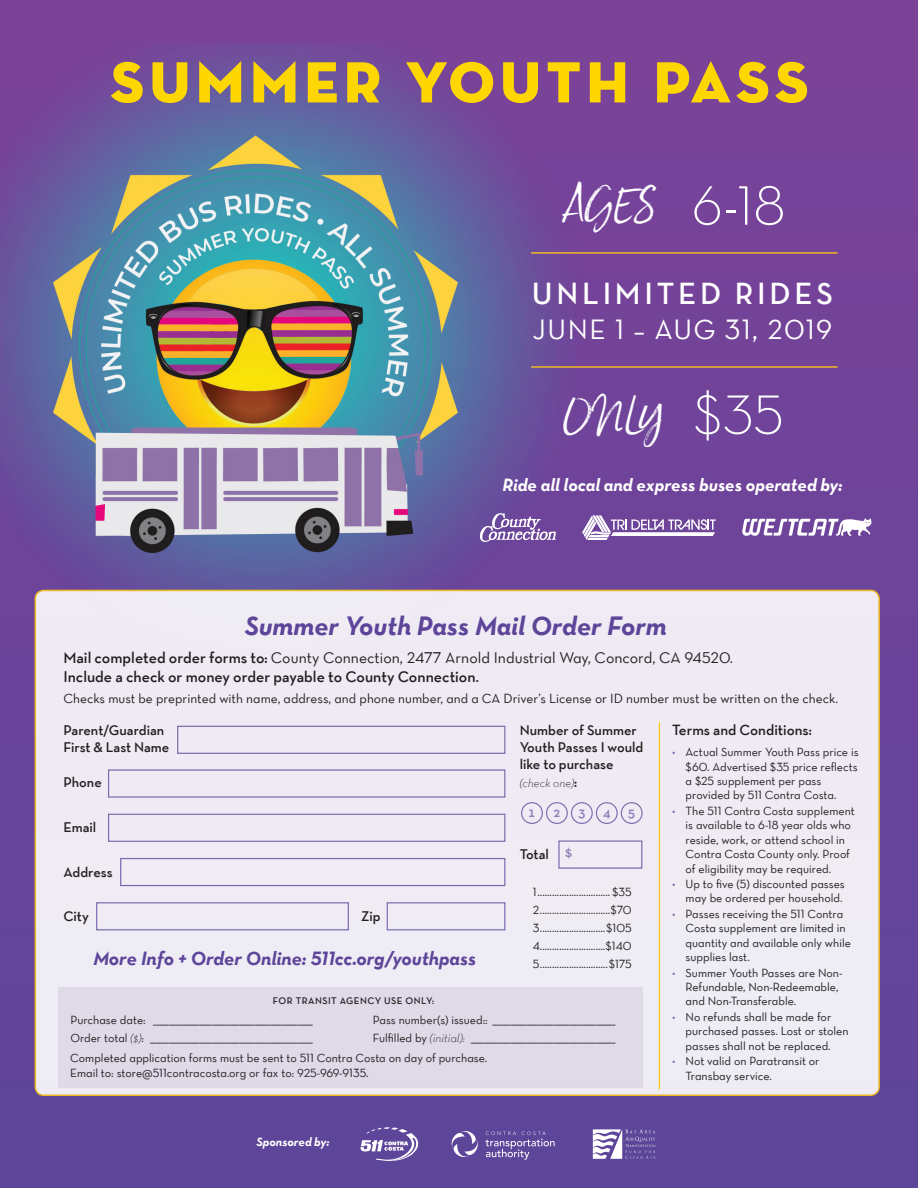
<style>
.page{position:relative;width:918px;height:1188px;background:#fff}
.page>*{position:absolute;margin:0;border:0;box-sizing:border-box;transform-origin:0 0}
.t1{font:58.95px "Neutra Disp Titling";letter-spacing:.09em;color:#fed702}
.t2{font:56.55px "Neutra Text Light Alt";color:#fff}
.t3{font:40.2px "Born Ready";color:#fff}
.t4{font:600 30.9px "Neutra Text TF";letter-spacing:.12em;color:#fff}
.t5{font:28.2px "Neutra Text Book Alt";letter-spacing:.05em;color:#fff}
.t6{font:27px "Neutra Text Bold Italic Alt";color:#5d4599}
.t7{font:19.5px "Neutra Text Bold Italic Alt";color:#5d4599}
.t8{font:18px "Neutra Text Bold Italic Alt";color:#fff}
.t9{font:15.75px "Neutra Text Book Alt";color:#231f20}
.t10{font:600 15.75px "Neutra Text TF";color:#231f20}
.t11{font:600 15px "Neutra Text TF";color:#231f20}
.t12{font:600 14.4px "Neutra Text TF";letter-spacing:1.21em;color:#8e7db7}
.t13{font:600 14.25px/17.1px "Neutra Text TF";color:#231f20}
.t14{font:13.5px "Neutra Text Book Alt";color:#231f20}
.t15{font:12.3px "Neutra Text Bold Italic Alt";color:#fff}
.t16{font:12px/14.4px "Neutra Text Book Alt";color:#231f20}
.t17{font:italic 300 12px "Neutra Text";color:#231f20}
.t18{font:600 9.75px "Neutra Text TF";letter-spacing:.05em;color:#231f20}
.s1{font-family:"Neutra Text TF";font-weight:600}
.s2{color:#7d6aad}
.s3{font-family:"Neutra Text TF";font-weight:600;font-style:normal;font-size:15px}
.s4{font-size:15px;color:#8e7db7}
.s5{font-family:"Neutra Text";font-weight:300;font-style:italic}
</style>
<div class="page">
<img style="left:0;top:0;width:918px;height:1188px">
<hr style="left:531px;top:252px;width:307px;height:2px;background:#fec715">
<hr style="left:531px;top:366px;width:307px;height:2px;background:#fec715">
<svg style="left:742px;top:518px;width:130px;height:18px"></svg>
<svg style="left:582px;top:515px;width:134px;height:25px"></svg>
<svg style="left:480px;top:513px;width:76px;height:29px;background:#9276b4"></svg>
<svg style="left:360px;top:1127px;width:58px;height:34px;background:#8472b1"></svg>
<svg style="left:485px;top:1131px;width:70px;height:29px;background:#735fa7"></svg>
<svg style="left:451px;top:1130px;width:28px;height:28px"></svg>
<svg style="left:593px;top:1129px;width:63px;height:30px"></svg>
<div style="left:35px;top:590px;width:844px;height:505px;background:#efebf4;border-radius:9px"></div>
<div style="left:521px;top:802px;width:22px;height:22px;border:1px solid #7d6aad;border-radius:50%"></div>
<div style="left:596px;top:802px;width:22px;height:22px;border:1px solid #7d6aad;border-radius:50%"></div>
<div style="left:571px;top:802px;width:22px;height:22px;border:1px solid #7d6aad;border-radius:50%"></div>
<div style="left:546px;top:802px;width:22px;height:22px;border:1px solid #7d6aad;border-radius:50%"></div>
<div style="left:621px;top:802px;width:22px;height:22px;border:1px solid #7d6aad;border-radius:50%"></div>
<div style="left:177px;top:726px;width:328px;height:28px;border:1px solid #7d6aad"></div>
<div style="left:108px;top:769px;width:397px;height:29px;border:1px solid #7d6aad"></div>
<div style="left:120px;top:858px;width:385px;height:28px;border:1px solid #7d6aad"></div>
<div style="left:108px;top:814px;width:397px;height:28px;border:1px solid #7d6aad"></div>
<div style="left:96px;top:902px;width:253px;height:28px;border:1px solid #7d6aad"></div>
<div style="left:387px;top:902px;width:118px;height:28px;border:1px solid #7d6aad"></div>
<hr style="left:659px;top:722px;width:1px;height:368px;background:#fec715">
<div style="left:58px;top:987px;width:585px;height:101px;background:#dfd9e8"></div>
<div style="left:558px;top:840px;width:84px;height:29px;border:1px solid #7d6aad"></div>
<h1 class="t1" style="left:111px;top:45px;width:699px">SUMMER YOUTH PASS</h1>
<h3 class="t3" style="left:563px;top:180px;width:95px">AGES</h3>
<h2 class="t2" style="left:692px;top:171px;width:95px">6-18</h2>
<h3 class="t4" style="left:532px;top:274px;width:303px">UNLIMITED RIDES</h3>
<h3 class="t5" style="left:533px;top:312px;width:301px">JUNE 1 – AUG 31, 2019</h3>
<h3 class="t3" style="left:563px;top:392px;width:102px">ONLY</h3>
<h2 class="t2" style="left:693px;top:380px;width:92px">$35</h2>
<h3 class="t8" style="left:502px;top:473px;width:342px">Ride all local and express buses operated by:</h3>
<h3 class="t6" style="left:245px;top:609px;width:423px">Summer Youth Pass Mail Order Form</h3>
<h3 class="t9" style="left:63px;top:648px;width:671px"><span class="s1">Mail completed order forms to:</span> County Connection, 2477 Arnold Industrial Way, Concord, CA 94520.</h3>
<h3 class="t10" style="left:63px;top:667px;width:417px">Include a check or money order payable to County Connection.</h3>
<p class="t14" style="left:63px;top:690px;width:776px">Checks must be preprinted with name, address, and phone number, and a CA Driver’s License or ID number must be written on the check.</p>
<p class="t11" style="left:672px;top:721px;width:141px">Terms and Conditions:</p>
<p class="t16" style="left:686px;top:745px;width:174px;text-indent:-14px"><span class="s2">•</span> Actual Summer Youth Pass price is $60. Advertised $35 price reflects a $25 supplement per pass provided by 511 Contra Costa.</p>
<p class="t16" style="left:686px;top:803px;width:171px;text-indent:-14px"><span class="s2">•</span> The 511 Contra Costa supplement is available to 6-18 year olds who reside, work, or attend school in<br>Contra Costa County only. Proof of eligibility may be required.</p>
<p class="t16" style="left:672px;top:877px;width:174px;text-align:right"><span class="s2">•</span> Up to five (5) discounted passes may be ordered per household.</p>
<p class="t16" style="left:686px;top:906px;width:167px;text-indent:-14px"><span class="s2">•</span> Passes receiving the 511 Contra<br>Costa supplement are limited in quantity and available only while supplies last.</p>
<p class="t16" style="left:686px;top:965px;width:158px;text-indent:-14px"><span class="s2">•</span> Summer Youth Passes are Non-<br>Refundable, Non-Redeemable, and Non-Transferable.</p>
<p class="t16" style="left:686px;top:1009px;width:165px;text-indent:-14px"><span class="s2">•</span> No refunds shall be made for purchased passes. Lost or stolen passes shall not be replaced.</p>
<p class="t16" style="left:686px;top:1054px;width:135px;text-indent:-14px"><span class="s2">•</span> Not valid on Paratransit or<br>Transbay service.</p>
<p class="t13" style="left:520px;top:721px;width:125px">Number of Summer<br>Youth Passes I would like to purchase</p>
<p class="t17" style="left:520px;top:775px;width:59px">(check one)<span class="s3">:</span></p>
<p class="t13" style="left:63px;top:721px;width:107px">Parent/Guardian<br>First &amp; Last Name</p>
<p class="t13" style="left:63px;top:773px;width:40px">Phone</p>
<p class="t12" style="left:528px;top:803px;width:109px">12345</p>
<p class="t13" style="left:63px;top:819px;width:34px">Email</p>
<p class="t13" style="left:520px;top:845px;width:54px">Total <span class="s4">$</span></p>
<p class="t13" style="left:63px;top:863px;width:51px">Address</p>
<p class="t16" style="left:533px;top:882px;width:100px;line-height:18px;text-align:justify">1.............................. $35<br>2.............................$70<br>3...........................$105<br>4...........................$140<br>5............................$175</p>
<p class="t13" style="left:63px;top:907px;width:27px">City</p>
<p class="t13" style="left:361px;top:907px;width:21px">Zip</p>
<h3 class="t7" style="left:93px;top:946px;width:385px">More Info + Order Online: 511cc.org/youthpass</h3>
<p class="t18" style="left:273px;top:995px;width:163px">FOR TRANSIT AGENCY USE ONLY:</p>
<p class="t16" style="left:70px;top:1011px;width:244px;line-height:18px">Purchase date: ____________________________________________________<br>Order total <span class="s5">($)</span>: _____________________________________________________</p>
<p class="t16" style="left:373px;top:1011px;width:244px;line-height:18px">Pass number(s) issued:: ________________________________________<br>Fulfilled by <span class="s5">(initial):</span> _______________________________________________</p>
<p class="t16" style="left:70px;top:1051px;width:419px">Completed application forms must be sent to 511 Contra Costa on day of purchase.<br>Email to: store@511contracosta.org or fax to: 925-969-9135.</p>
<p class="t15" style="left:256px;top:1134px;width:75px">Sponsored by:</p>
</div>
